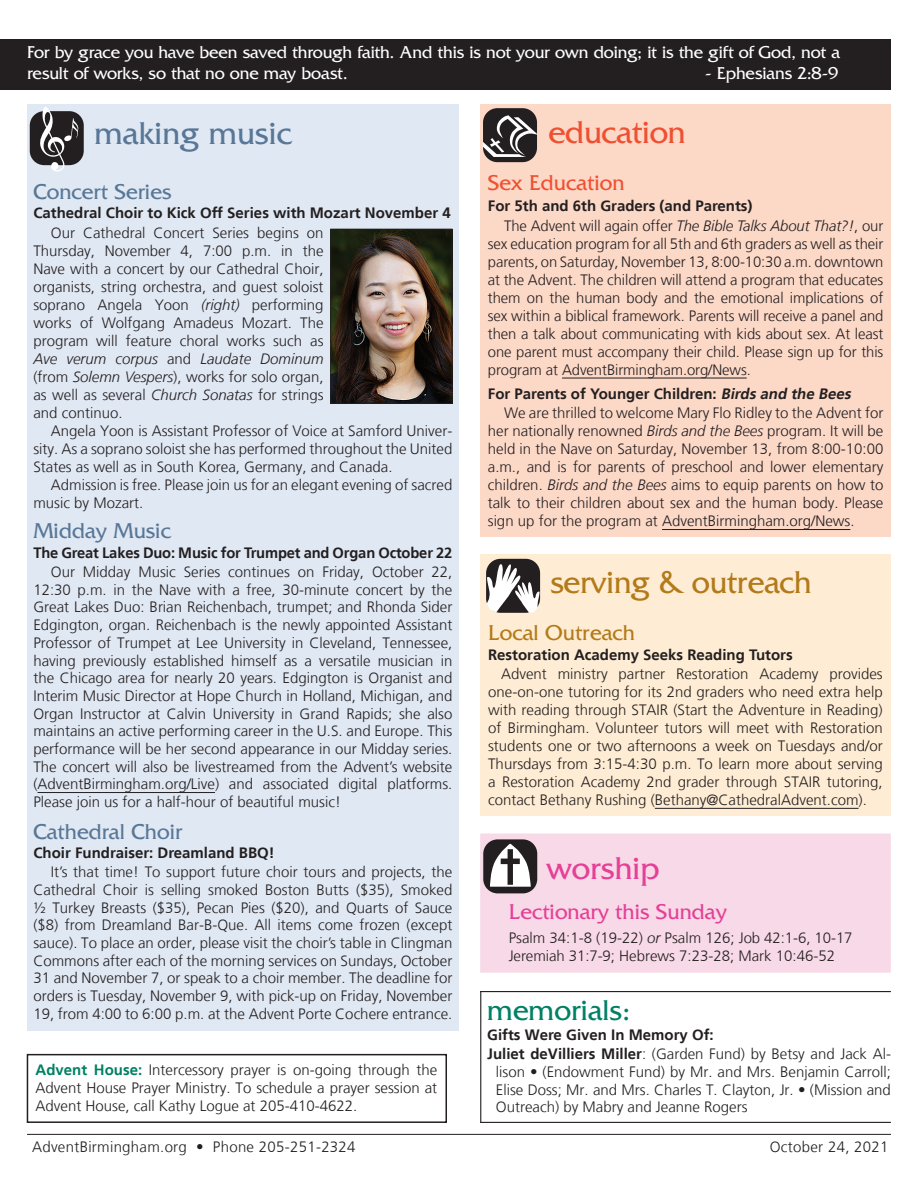
<style>
.page{position:relative;width:918px;height:1188px;background:#fff}
.page>*{position:absolute;margin:0;border:0;box-sizing:border-box;transform-origin:0 0}
.t1{font:33px "Friz Quadrata Std";letter-spacing:-.01em;color:#b37a19}
.t2{font:33px "Friz Quadrata Std";color:#587797}
.t3{font:33px "Friz Quadrata Std";letter-spacing:-.01em;color:#ef5032}
.t4{font:33px "Friz Quadrata Std";color:#e44097}
.t5{font:30px "Friz Quadrata Std";color:#008164}
.t6{font:22.5px "Friz Quadrata Std";color:#587797}
.t7{font:22.5px "Friz Quadrata Std";color:#e44097}
.t8{font:22.5px "Friz Quadrata Std";color:#b37a19}
.t9{font:22.5px "Friz Quadrata Std";color:#ef5032}
.t10{font:18px/21.6px "Friz Quadrata Std";letter-spacing:-.01em;color:#fff}
.t11{font:300 15px/18px "Frutiger";color:#231f20;text-align:justify}
.t12{font:700 15px/19.2px "Frutiger";color:#231f20}
.t13{font:300 15px "Frutiger";letter-spacing:.02em;color:#231f20}
.s1{font-style:italic}
.s2{font-weight:700;color:#008164}
.s3{font-weight:300}
.s4{font-weight:300;font-style:italic}
.s5{font-weight:700}
.s6{font-weight:700;font-style:italic}
</style>
<div class="page">
<div style="left:0;top:39px;width:891px;height:51px;background:#231f20"></div>
<hr style="left:27px;top:1134px;width:864px;height:1px;background:#231f20">
<div style="left:27px;top:1054px;width:420px;height:69px;border:2px solid #231f20"></div>
<div style="left:480px;top:554px;width:411px;height:261px;background:#feedd4"></div>
<div style="left:486px;top:559px;width:54px;height:54px;background:#231f20;border-radius:14px"></div>
<svg style="left:486px;top:564px;width:54px;height:49px"></svg>
<hr style="left:655px;top:808px;width:204px;height:1px;background:#231f20">
<hr style="left:480px;top:991px;width:411px;height:1px;background:#231f20">
<hr style="left:480px;top:1122px;width:411px;height:1px;background:#231f20">
<hr style="left:480px;top:991px;width:1px;height:132px;background:#231f20">
<div style="left:480px;top:833px;width:411px;height:140px;background:#f8d9e7"></div>
<div style="left:483px;top:839px;width:54px;height:54px;background:#231f20;border-radius:14px"></div>
<svg style="left:490px;top:844px;width:41px;height:43px"></svg>
<div style="left:27px;top:105px;width:432px;height:926px;background:#e0e8f3"></div>
<div style="left:30px;top:111px;width:54px;height:54px;background:#231f20;border-radius:14px"></div>
<svg style="left:38px;top:107px;width:40px;height:65px"></svg>
<hr style="left:38px;top:792px;width:177px;height:1px;background:#231f20">
<div style="left:480px;top:105px;width:411px;height:432px;background:#fcd8c7"></div>
<div style="left:483px;top:108px;width:54px;height:54px;background:#231f20;border-radius:14px"></div>
<svg style="left:483px;top:115px;width:55px;height:42px"></svg>
<hr style="left:562px;top:378px;width:185px;height:1px;background:#231f20">
<hr style="left:662px;top:529px;width:188px;height:1px;background:#231f20">
<img style="left:332px;top:231px;width:118px;height:171px">
<div style="left:330px;top:229px;width:122px;height:175px;border:1px solid #231f20"></div>
<p class="t10" style="left:27px;top:41px;width:814px">For by grace you have been saved through faith. And this is not your own doing; it is the gift of God, not a result of works, so that no one may boast.</p>
<p class="t10" style="left:705px;top:63px;width:134px">- Ephesians 2:8-9</p>
<h1 class="t2" style="left:95px;top:114px;width:199px">making music</h1>
<h3 class="t6" style="left:33px;top:179px;width:140px">Concert Series</h3>
<p class="t12" style="left:33px;top:204px;width:419px">Cathedral Choir to Kick Off Series with Mozart November 4</p>
<p class="t11" style="left:33px;top:224px;width:292px;text-indent:17px">Our Cathedral Concert Series begins on Thursday, November 4, 7:00 p.m. in the Nave with a concert by our Cathedral Choir, organists, string orchestra, and guest soloist soprano Angela Yoon <span class="s1">(right)</span> performing works of Wolfgang Amadeus Mozart. The program will feature choral works such as <span class="s1">Ave verum corpus</span> and <span class="s1">Laudate Dominum </span>(from <span class="s1">Solemn Vespers</span>), works for solo organ, as well as several <span class="s1">Church Sonatas</span> for strings and continuo.</p>
<p class="t11" style="left:33px;top:422px;width:421px;text-indent:17px">Angela Yoon is Assistant Professor of Voice at Samford Univer&shy;sity. As a soprano soloist she has performed throughout the United States as well as in South Korea, Germany, and Canada.</p>
<p class="t11" style="left:33px;top:476px;width:421px;text-indent:17px">Admission is free. Please join us for an elegant evening of sacred music by Mozart.</p>
<h3 class="t6" style="left:33px;top:518px;width:139px">Midday Music</h3>
<p class="t12" style="left:33px;top:543px;width:420px">The Great Lakes Duo: Music for Trumpet and Organ October 22</p>
<p class="t11" style="left:33px;top:563px;width:421px;text-indent:17px">Our Midday Music Series continues on Friday, October 22, 12:30 p.m. in the Nave with a free, 30-minute concert by the Great Lakes Duo: Brian Reichenbach, trumpet; and Rhonda Sider Edgington, organ. Reichenbach is the newly appointed Assistant Professor of Trumpet at Lee University in Cleveland, Tennessee, having previously established himself as a versatile musician in the Chicago area for nearly 20 years. Edgington is Organist and Interim Music Director at Hope Church in Holland, Michigan, and Organ Instructor at Calvin University in Grand Rapids; she also maintains an active performing career in the U.S. and Europe. This performance will be her second appearance in our Midday series.<br>The concert will also be livestreamed from the Advent’s website (AdventBirmingham.org/Live) and associated digital platforms.<br>Please join us for a half-hour of beautiful music!</p>
<h3 class="t6" style="left:33px;top:819px;width:150px">Cathedral Choir</h3>
<p class="t12" style="left:33px;top:843px;width:243px">Choir Fundraiser: Dreamland BBQ!</p>
<p class="t11" style="left:33px;top:863px;width:421px;text-indent:17px">It’s that time! To support future choir tours and projects, the Cathedral Choir is selling smoked Boston Butts ($35), Smoked ½ Turkey Breasts ($35), Pecan Pies ($20), and Quarts of Sauce ($8) from Dreamland Bar-B-Que. All items come frozen (except sauce). To place an order, please visit the choir’s table in Clingman Commons after each of the morning services on Sundays, October 31 and November 7, or speak to a choir member. The deadline for orders is Tuesday, November 9, with pick-up on Friday, November 19, from 4:00 to 6:00 p.m. at the Advent Porte Cochere entrance.</p>
<p class="t11" style="left:36px;top:1061px;width:403px"><span class="s2">Advent House:</span> Intercessory prayer is on-going through the Advent House Prayer Ministry. To schedule a prayer session at Advent House, call Kathy Logue at 205-410-4622.</p>
<h1 class="t3" style="left:548px;top:114px;width:139px">education</h1>
<h3 class="t9" style="left:488px;top:171px;width:138px">Sex Education</h3>
<p class="t12" style="left:504px;top:197px;width:381px;text-indent:-16px">For 5th and 6th Graders (and Parents)<br><span class="s3">The Advent will again offer</span> <span class="s4">The Bible Talks About That?!</span><span class="s3">, our</span></p>
<p class="t11" style="left:488px;top:235px;width:397px">sex education program for all 5th and 6th graders as well as their parents, on Saturday, November 13, 8:00-10:30 a.m. downtown at the Advent. The children will attend a program that educates them on the human body and the emotional implications of sex within a biblical framework. Parents will receive a panel and then a talk about communicating with kids about sex. At least one parent must accompany their child. Please sign up for this program at AdventBirmingham.org/News.</p>
<p class="t11" style="left:504px;top:384px;width:381px;line-height:19.5px;text-indent:-16px"><span class="s5">For Parents of Younger Children:</span> <span class="s6">Birds and the Bees<br></span>We are thrilled to welcome Mary Flo Ridley to the Advent for</p>
<p class="t11" style="left:488px;top:422px;width:397px">her nationally renowned <span class="s1">Birds and the Bees</span> program. It will be held in the Nave on Saturday, November 13, from 8:00-10:00 a.m., and is for parents of preschool and lower elementary children. <span class="s1">Birds and the Bees</span> aims to equip parents on how to talk to their children about sex and the human body. Please sign up for the program at AdventBirmingham.org/News.</p>
<h1 class="t1" style="left:550px;top:564px;width:263px">serving &amp; outreach</h1>
<h3 class="t8" style="left:488px;top:620px;width:148px">Local Outreach</h3>
<p class="t12" style="left:488px;top:645px;width:306px">Restoration Academy Seeks Reading Tutors</p>
<p class="t11" style="left:488px;top:665px;width:396px;text-indent:13px">Advent ministry partner Restoration Academy provides one-on-one tutoring for its 2nd graders who need extra help with reading through STAIR (Start the Adventure in Reading) of Birmingham. Volunteer tutors will meet with Restoration students one or two afternoons a week on Tuesdays and/or Thursdays from 3:15-4:30 p.m. To learn more about serving a Restoration Academy 2nd grader through STAIR tutoring, contact Bethany Rushing (Bethany@CathedralAdvent.com).</p>
<h1 class="t4" style="left:546px;top:850px;width:115px">worship</h1>
<h3 class="t7" style="left:509px;top:899px;width:220px">Lectionary this Sunday</h3>
<p class="t11" style="left:509px;top:929px;width:345px">Psalm 34:1-8 (19-22) <span class="s1">or</span> Psalm 126; Job 42:1-6, 10-17<br>Jeremiah 31:7-9; Hebrews 7:23-28; Mark 10:46-52</p>
<h2 class="t5" style="left:487px;top:994px;width:145px">memorials:</h2>
<p class="t12" style="left:487px;top:1025px;width:405px">Gifts Were Given In Memory Of:<br>Juliet deVilliers Miller<span class="s3">: (Garden Fund) by Betsy and Jack Al-</span></p>
<p class="t11" style="left:496px;top:1063px;width:397px">lison • (Endowment Fund) by Mr. and Mrs. Benjamin Carroll; Elise Doss; Mr. and Mrs. Charles T. Clayton, Jr. • (Mission and Outreach) by Mabry and Jeanne Rogers</p>
<p class="t13" style="left:32px;top:1138px;width:325px">AdventBirmingham.org • Phone 205-251-2324</p>
<p class="t13" style="left:770px;top:1138px;width:120px">October 24, 2021</p>
</div>
